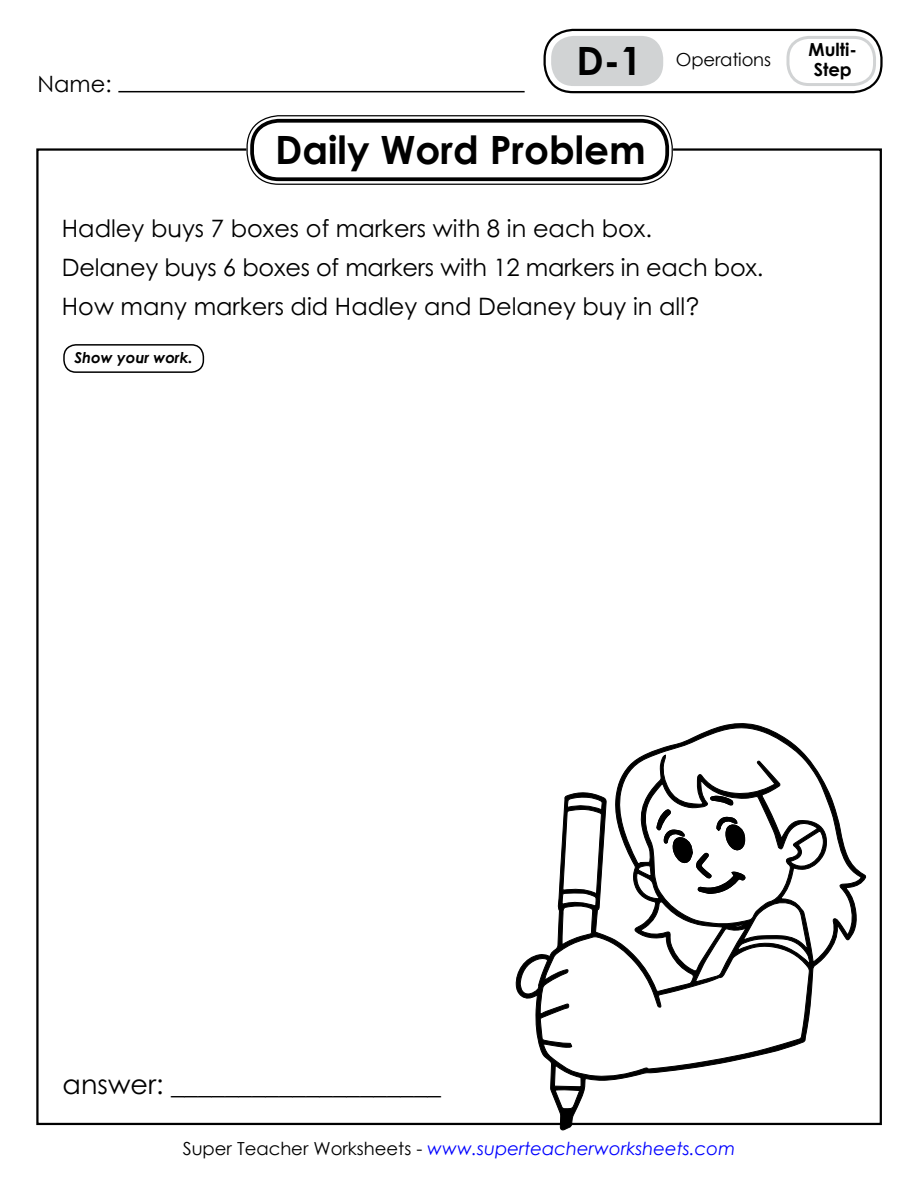
<style>
.page{position:relative;width:918px;height:1188px;background:#fff}
.page>*{position:absolute;margin:0;border:0;box-sizing:border-box;transform-origin:0 0}
.t1{font:700 39px "Century Gothic 2";color:#000}
.t2{font:27px "Century STW4";color:#000}
.t3{font:24px/39px "Century STW4";color:#000}
.t4{font:22.5px "Century Gothic 2";color:#000}
.t5{font:italic 18px "Century Gothic 2";color:#00f}
.t6{font:18px "Century Gothic 2";letter-spacing:-.01em;color:#000}
.t7{font:700 18px/19.5px "Century Gothic 2";color:#000}
.t8{font:italic 700 15px "Century STW4";color:#000}
.s1{font-weight:700;font-size:39px}
.s2{font-style:normal;color:#000}
</style>
<div class="page">
<hr style="left:118px;top:91px;width:407px;height:1px;background:#000">
<div style="left:246px;top:115px;width:427px;height:70px;border:8px solid #fff;border-radius:28px"></div>
<div style="left:250px;top:119px;width:419px;height:62px;background:#fff;border-radius:28px"></div>
<div style="left:246px;top:115px;width:427px;height:70px;border:1px solid #000;border-radius:32px"></div>
<div style="left:250px;top:119px;width:419px;height:62px;border:4px solid #000;border-radius:27px"></div>
<div style="left:63px;top:344px;width:141px;height:29px;border:2px solid #000;border-radius:12px"></div>
<div style="left:544px;top:29px;width:339px;height:64px;border:2px solid #000;border-radius:28px"></div>
<div style="left:551px;top:36px;width:112px;height:50px;background:#d1d3d4;border-radius:23px"></div>
<div style="left:786px;top:36px;width:90px;height:50px;border:3px solid #d1d3d4;border-radius:21px"></div>
<svg style="left:515px;top:723px;width:352px;height:408px"></svg>
<svg style="left:539px;top:1110px;width:271px;height:11px"></svg>
<svg style="left:619px;top:727px;width:243px;height:236px"></svg>
<svg style="left:519px;top:780px;width:305px;height:330px"></svg>
<p class="t4" style="left:38px;top:68px;width:75px">Name:</p>
<p class="t6" style="left:577px;top:47px;width:196px"><span class="s1">D-1</span> Operations</p>
<p class="t7" style="left:808px;top:39px;width:50px">Multi-<br>Step</p>
<h1 class="t1" style="left:275px;top:120px;width:372px">Daily Word Problem</h1>
<p class="t3" style="left:62px;top:209px;width:703px">Hadley buys 7 boxes of markers with 8 in each box.<br>Delaney buys 6 boxes of markers with 12 markers in each box.<br>How many markers did Hadley and Delaney buy in all?</p>
<p class="t8" style="left:74px;top:346px;width:120px">Show your work.</p>
<p class="t2" style="left:63px;top:1066px;width:380px">answer: ____________________</p>
<p class="t5" style="left:183px;top:1136px;width:554px"><span class="s2">Super Teacher Worksheets -</span> www.superteacherworksheets.com</p>
</div>
